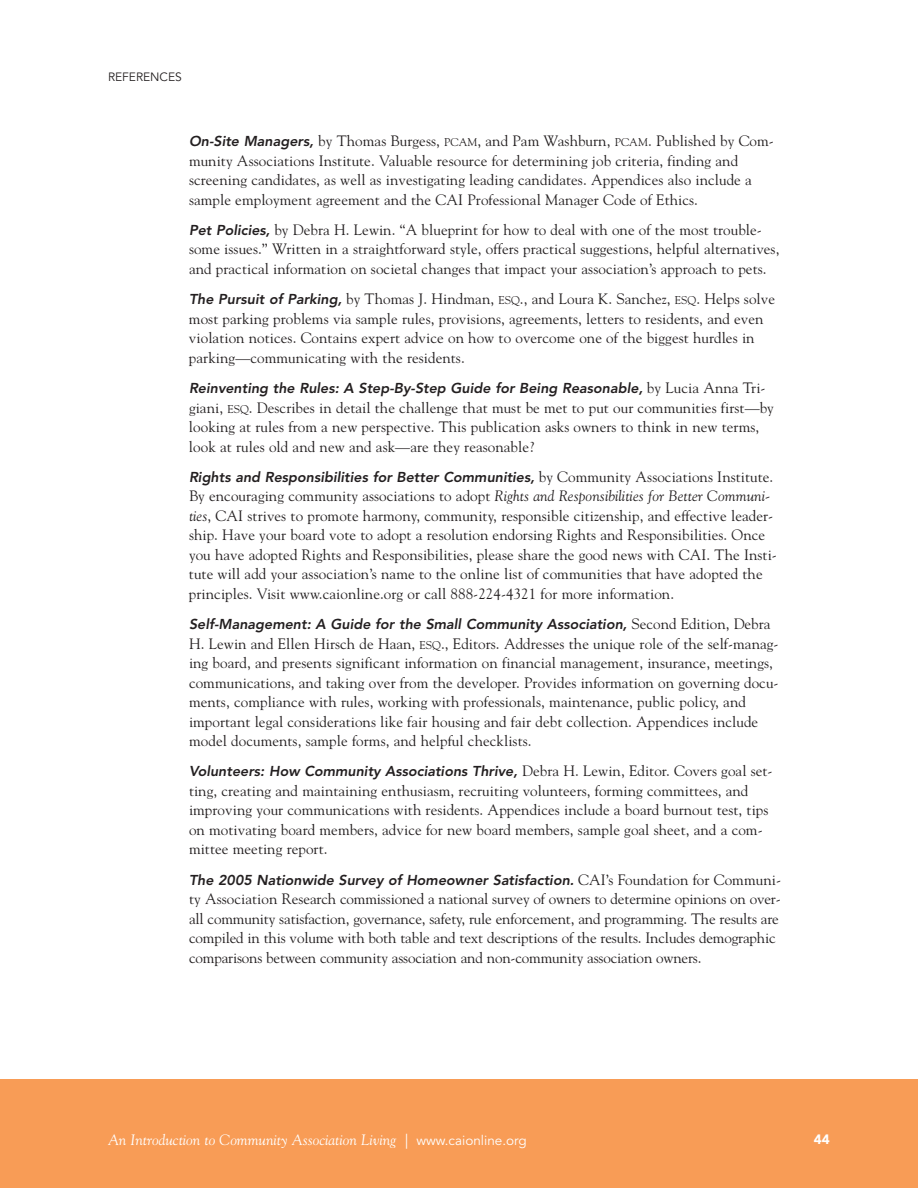
<style>
.page{position:relative;width:918px;height:1188px;background:#fff}
.page>*{position:absolute;margin:0;border:0;box-sizing:border-box;transform-origin:0 0}
.t1{font:15px/19.5px "Goudy";letter-spacing:.005em;color:#231f20}
.t2{font:italic 15px "Goudy";color:#fff}
.t3{font:italic 800 14.25px "Avenir";color:#231f20}
.t4{font:900 13.5px "Avenir";color:#fff}
.t5{font:12px "Avenir";color:#231f20}
.s1{font-family:"Avenir";font-weight:800;font-style:italic;font-size:14.25px}
.s2{font-size:11.25px}
.s3{font-family:"Goudy";font-weight:400;font-style:normal;font-size:15px}
.s4{font-style:italic}
.s5{font-family:"Adobe Garamond"}
.s6{font-family:"Avenir";font-style:normal;font-size:13.5px}
</style>
<div class="page">
<div style="left:0;top:1080px;width:918px;height:108px;background:#f89c56"></div>
<p class="t5" style="left:108px;top:72px;width:75px">REFERENCES</p>
<p class="t1" style="left:189px;top:131px;width:586px"><span class="s1">On-Site Managers,</span> by Thomas Burgess, <span class="s2">PCAM</span>, and Pam Washburn, <span class="s2">PCAM</span>. Published by Com&shy;munity Associations Institute. Valuable resource for determining job criteria, finding and screening candidates, as well as investigating leading candidates. Appendices also include a sample employment agreement and the CAI Professional Manager Code of Ethics.</p>
<p class="t1" style="left:189px;top:220px;width:592px"><span class="s1">Pet Policies,</span> by Debra H. Lewin. “A blueprint for how to deal with one of the most trouble&shy;some issues.” Written in a straightforward style, offers practical suggestions, helpful alternatives, and practical information on societal changes that impact your association’s approach to pets.</p>
<p class="t1" style="left:189px;top:289px;width:588px"><span class="s1">The Pursuit of Parking,</span> by Thomas J. Hindman, <span class="s2">ESQ</span>., and Loura K. Sanchez, <span class="s2">ESQ</span>. Helps solve most parking problems via sample rules, provisions, agreements, letters to residents, and even violation notices. Contains expert advice on how to overcome one of the biggest hurdles in parking—communicating with the residents.</p>
<p class="t3" style="left:189px;top:382px;width:578px">Reinventing the Rules: A Step-By-Step Guide for Being Reasonable, <span class="s3">by Lucia Anna Tri-</span></p>
<p class="t1" style="left:189px;top:398px;width:586px">giani, <span class="s2">ESQ</span>. Describes in detail the challenge that must be met to put our communities first—by looking at rules from a new perspective. This publication asks owners to think in new terms, look at rules old and new and ask—are they reasonable?</p>
<p class="t3" style="left:189px;top:471px;width:586px">Rights and Responsibilities for Better Communities, <span class="s3">by Community Associations Institute.</span></p>
<p class="t1" style="left:189px;top:486px;width:589px">By encouraging community associations to adopt <span class="s4">Rights and Responsibilities for Better Communi&shy;ties</span>, CAI strives to promote harmony, community, responsible citizenship, and effective leader&shy;ship. Have your board vote to adopt a resolution endorsing Rights and Responsibilities. Once you have adopted Rights and Responsibilities, please share the good news with CAI. The Insti&shy;tute will add your association’s name to the online list of communities that have adopted the principles. Visit www.caionline.org or call 888-224-4321 for more information.</p>
<p class="t3" style="left:189px;top:618px;width:583px">Self-Management: A Guide for the Small Community Association, <span class="s3">Second Edition, Debra</span></p>
<p class="t1" style="left:189px;top:634px;width:591px">H. Lewin and Ellen Hirsch de Haan, <span class="s2">ESQ</span>., Editors. Addresses the unique role of the self-manag&shy;ing board, and presents significant information on financial management, insurance, meetings, communications, and taking over from the developer. Provides information on governing docu&shy;ments, compliance with rules, working with professionals, maintenance, public policy, and important legal considerations like fair housing and fair debt collection. Appendices include model documents, sample forms, and helpful checklists.</p>
<p class="t3" style="left:189px;top:766px;width:585px">Volunteers: How Community Associations Thrive, <span class="s3">Debra H. Lewin, Editor. Covers goal set-</span></p>
<p class="t1" style="left:189px;top:781px;width:581px">ting, creating and maintaining enthusiasm, recruiting volunteers, forming committees, and improving your communications with residents. Appendices include a board burnout test, tips on motivating board members, advice for new board members, sample goal sheet, and a com&shy;mittee meeting report.</p>
<p class="t3" style="left:189px;top:874px;width:594px">The 2005 Nationwide Survey of Homeowner Satisfaction. <span class="s3">CAI’s Foundation for Communi-</span></p>
<p class="t1" style="left:189px;top:889px;width:593px">ty Association Research commissioned a national survey of owners to determine opinions on over&shy;all community satisfaction, governance, safety, rule enforcement, and programming. The results are compiled in this volume with both table and text descriptions of the results. Includes demographic comparisons between community association and non-community association owners.</p>
<p class="t2" style="left:108px;top:1131px;width:420px">An Introduction to Community Association Living <span class="s5">|</span> <span class="s6">www.caionline.org</span></p>
<p class="t4" style="left:814px;top:1134px;width:17px">44</p>
</div>
